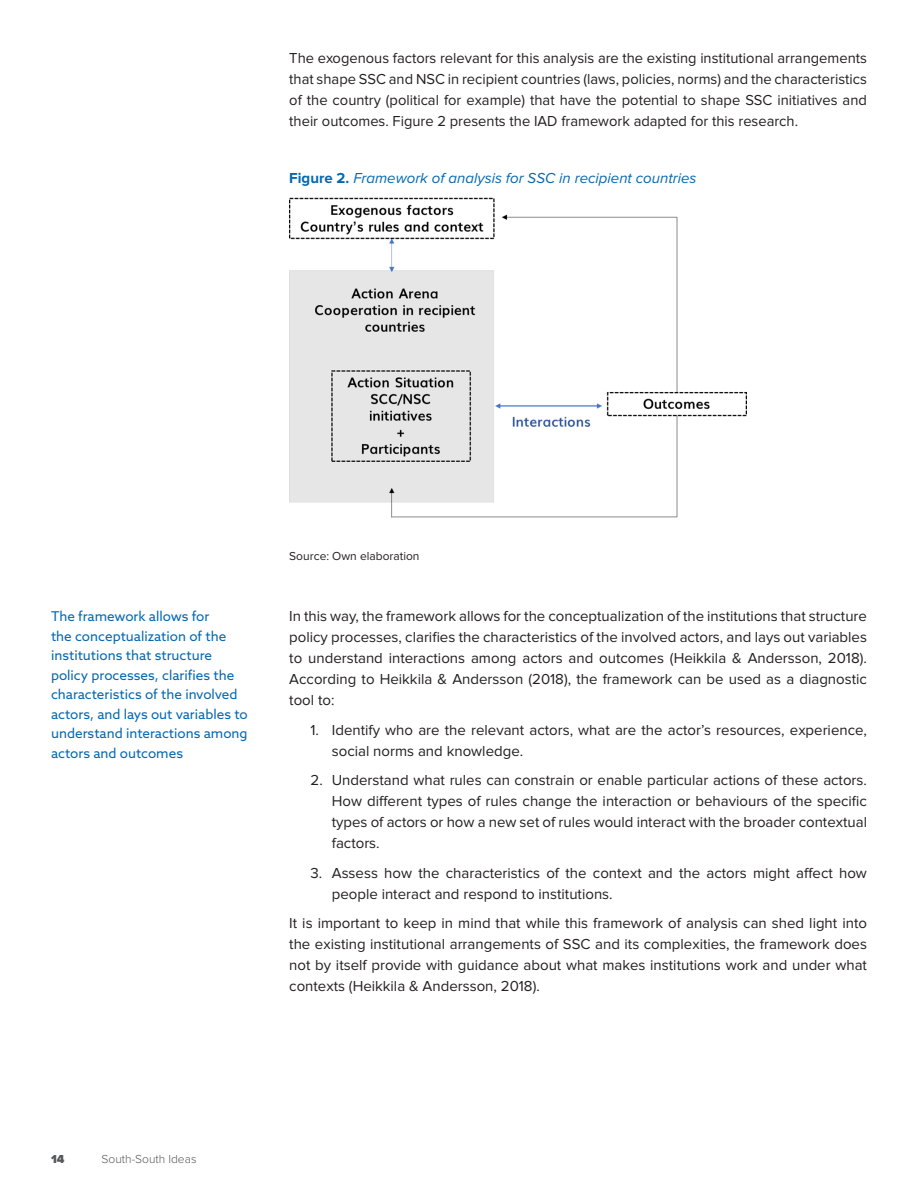
<style>
.page{position:relative;width:918px;height:1188px;background:#fff}
.page>*{position:absolute;margin:0;border:0;box-sizing:border-box;transform-origin:0 0}
._00-TEXT{font:15px/21px "Proxima Nova";color:#231f20;text-align:justify}
.Captt_Figure{font:italic 15px "Proxima Nova";color:#0468b1}
._04-LEFT_COLUMN{font:13.5px/19.5px "Azo Sans";color:#0468b1}
.Captt_Source{font:12px "Proxima Nova";color:#231f20}
.t1{font:300 12px "Proxima Nova";color:#57585a}
.t2{font:900 12px "Proxima Nova";color:#57585a}
.s1{font-weight:700;font-style:normal}
</style>
<div class="page">
<img style="left:289px;top:198px;width:458px;height:320px">
<p class="_00-TEXT" style="left:289px;top:48px;width:579px">The exogenous factors relevant for this analysis are the existing institutional arrangements that shape SSC and NSC in recipient countries (laws, policies, norms) and the characteristics of the country (political for example) that have the potential to shape SSC initiatives and their outcomes. Figure 2 presents the IAD framework adapted for this research.</p>
<p class="Captt_Figure" style="left:289px;top:170px;width:409px"><span class="s1">Figure 2.</span> Framework of analysis for SSC in recipient countries</p>
<p class="_04-LEFT_COLUMN" style="left:51px;top:607px;width:198px">The framework allows for<br>the conceptualization of the institutions that structure policy processes, clarifies the characteristics of the involved actors, and lays out variables to understand interactions among actors and outcomes</p>
<p class="Captt_Source" style="left:289px;top:549px;width:132px">Source: Own elaboration</p>
<p class="_00-TEXT" style="left:289px;top:606px;width:579px">In this way, the framework allows for the conceptualization of the institutions that structure policy processes, clarifies the characteristics of the involved actors, and lays out variables to understand interactions among actors and outcomes (Heikkila &amp; Andersson, 2018).<br>According to Heikkila &amp; Andersson (2018), the framework can be used as a diagnostic tool to:</p>
<p class="_00-TEXT" style="left:332px;top:720px;width:537px;text-indent:-21px">1. Identify who are the relevant actors, what are the actor’s resources, experience, social norms and knowledge.</p>
<p class="_00-TEXT" style="left:332px;top:770px;width:537px;text-indent:-21px">2. Understand what rules can constrain or enable particular actions of these actors.<br>How different types of rules change the interaction or behaviours of the specific types of actors or how a new set of rules would interact with the broader contextual factors.</p>
<p class="_00-TEXT" style="left:332px;top:863px;width:537px;text-indent:-21px">3. Assess how the characteristics of the context and the actors might affect how people interact and respond to institutions.</p>
<p class="_00-TEXT" style="left:289px;top:913px;width:579px">It is important to keep in mind that while this framework of analysis can shed light into the existing institutional arrangements of SSC and its complexities, the framework does not by itself provide with guidance about what makes institutions work and under what contexts (Heikkila &amp; Andersson, 2018).</p>
<p class="t2" style="left:51px;top:1152px;width:15px">14</p>
<p class="t1" style="left:102px;top:1152px;width:96px">South-South Ideas</p>
</div>
